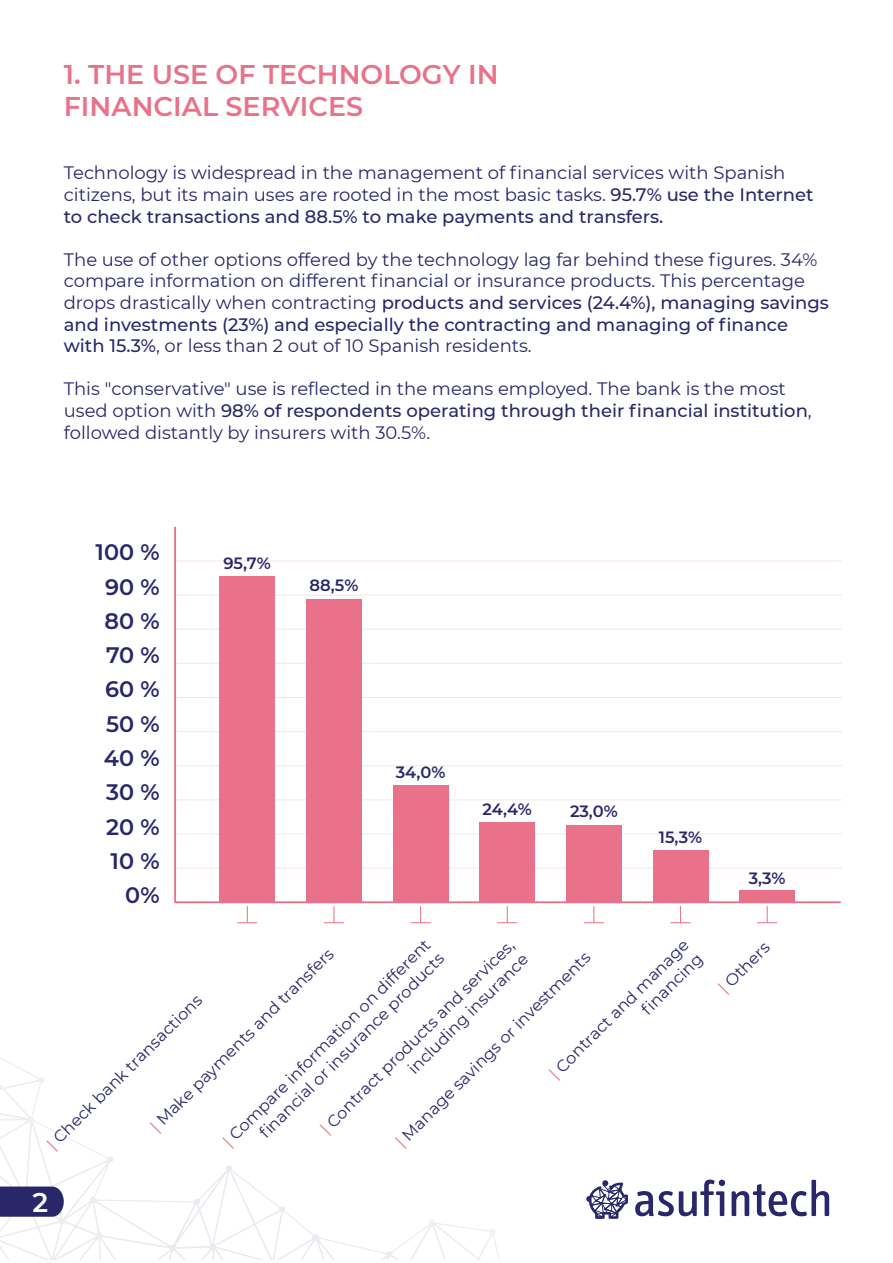
<style>
.page{position:relative;width:893px;height:1263px;background:#fff}
.page>*{position:absolute;margin:0;border:0;box-sizing:border-box;transform-origin:0 0}
.t1{font:600 27px/32.4px "Montserrat";color:#e97189}
.t2{font:600 27px "Montserrat";color:#fff}
.t3{font:600 22.35px/34.2px "Montserrat";color:#29266a;text-align:right}
.t4{font:18px/21.6px "Montserrat";color:#29266a}
.t5{font:16.35px/19.5px "Montserrat";color:#29266a;text-align:right}
.t6{font:600 16.35px "Montserrat";color:#29266a}
.s1{font-weight:500}
.s2{color:#e97189}
</style>
<div class="page">
<svg style="left:0;top:1057px;width:499px;height:203px"></svg>
<svg style="left:174px;top:526px;width:668px;height:378px"></svg>
<hr style="left:175px;top:868px;width:667px;height:1px;background:#e97189">
<hr style="left:175px;top:833px;width:667px;height:1px;background:#e97189">
<hr style="left:175px;top:799px;width:667px;height:1px;background:#e97189">
<hr style="left:175px;top:765px;width:667px;height:1px;background:#e97189">
<hr style="left:175px;top:731px;width:667px;height:1px;background:#e97189">
<hr style="left:175px;top:697px;width:667px;height:1px;background:#e97189">
<hr style="left:175px;top:663px;width:667px;height:1px;background:#e97189">
<hr style="left:175px;top:629px;width:667px;height:1px;background:#e97189">
<hr style="left:175px;top:595px;width:667px;height:1px;background:#e97189">
<hr style="left:175px;top:560px;width:667px;height:1px;background:#e97189">
<div style="left:219px;top:577px;width:56px;height:325px;background:#e97189"></div>
<div style="left:566px;top:825px;width:56px;height:77px;background:#e97189"></div>
<div style="left:306px;top:599px;width:56px;height:303px;background:#e97189"></div>
<div style="left:393px;top:785px;width:56px;height:117px;background:#e97189"></div>
<div style="left:479px;top:822px;width:56px;height:80px;background:#e97189"></div>
<div style="left:653px;top:851px;width:55px;height:51px;background:#e97189"></div>
<div style="left:739px;top:890px;width:56px;height:12px;background:#e97189"></div>
<svg style="left:237px;top:906px;width:20px;height:17px"></svg>
<svg style="left:324px;top:906px;width:20px;height:17px"></svg>
<svg style="left:410px;top:906px;width:21px;height:17px"></svg>
<svg style="left:497px;top:906px;width:20px;height:17px"></svg>
<svg style="left:584px;top:906px;width:20px;height:17px"></svg>
<svg style="left:670px;top:906px;width:21px;height:17px"></svg>
<svg style="left:757px;top:906px;width:20px;height:17px"></svg>
<svg style="left:586px;top:1180px;width:42px;height:39px"></svg>
<svg style="left:732px;top:1180px;width:97px;height:36px"></svg>
<svg style="left:635px;top:1179px;width:90px;height:37px"></svg>
<h1 class="t1" style="left:64px;top:57px;width:436px">1. THE USE OF TECHNOLOGY IN<br>FINANCIAL SERVICES</h1>
<p class="t4" style="left:64px;top:161px;width:751px">Technology is widespread in the management of financial services with Spanish citizens, but its main uses are rooted in the most basic tasks. <span class="s1">95.7% use the Internet to check transactions and 88.5% to make payments and transfers.</span></p>
<p class="t4" style="left:64px;top:248px;width:766px">The use of other options offered by the technology lag far behind these figures. 34% compare information on different financial or insurance products. This percentage drops drastically when contracting <span class="s1">products and services (24.4%), managing savings and investments (23%) and especially the contracting and managing of finance with 15.3%</span>, or less than 2 out of 10 Spanish residents.</p>
<p class="t4" style="left:64px;top:377px;width:749px">This "conservative" use is reflected in the means employed. The bank is the most used option with <span class="s1">98% of respondents operating through their financial institution</span>, followed distantly by insurers with 30.5%.</p>
<p class="t3" style="left:96px;top:534px;width:66px">100 %<br>90 %<br>80 %<br>70 %<br>60 %<br>50 %<br>40 %<br>30 %<br>20 %<br>10 %<br>0%</p>
<p class="t6" style="left:223px;top:551px;width:49px">95,7%</p>
<p class="t6" style="left:310px;top:574px;width:50px">88,5%</p>
<p class="t6" style="left:396px;top:760px;width:51px">34,0%</p>
<p class="t6" style="left:483px;top:797px;width:51px">24,4%</p>
<p class="t6" style="left:570px;top:800px;width:49px">23,0%</p>
<p class="t6" style="left:659px;top:825px;width:45px">15,3%</p>
<p class="t6" style="left:749px;top:866px;width:38px">3,3%</p>
<p class="t5" style="left:218px;top:1136px;width:287px;rotate:-45deg"><span class="s2">|</span> Compare information on different fi nancial or insurance products</p>
<p class="t5" style="left:545px;top:1068px;width:191px;rotate:-45deg"><span class="s2">|</span> Contract and manage fi nancing</p>
<p class="t5" style="left:714px;top:983px;width:66px;rotate:-45deg"><span class="s2">|</span> Others</p>
<p class="t5" style="left:316px;top:1123px;width:268px;rotate:-45deg"><span class="s2">|</span> Contract products and services, including insurance</p>
<p class="t5" style="left:146px;top:1121px;width:253px;rotate:-45deg"><span class="s2">|</span> Make payments and transfers</p>
<p class="t5" style="left:391px;top:1136px;width:269px;rotate:-45deg"><span class="s2">|</span> Manage savings or investments</p>
<p class="t5" style="left:42px;top:1139px;width:213px;rotate:-45deg"><span class="s2">|</span> Check bank transactions</p>
<h1 class="t2" style="left:32px;top:1183px;width:17px">2</h1>
</div>
